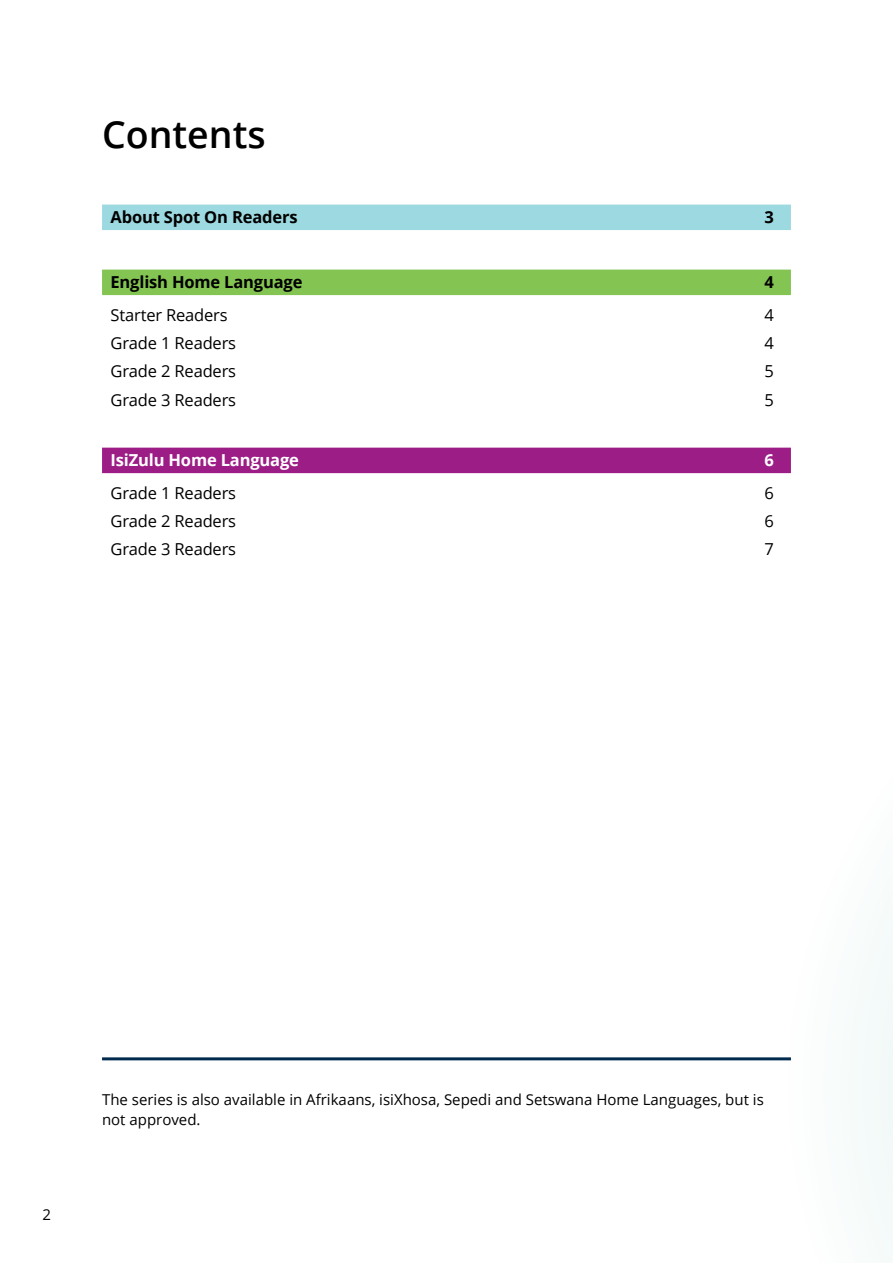
<style>
.page{position:relative;width:893px;height:1263px;background:#fff}
.page>*{position:absolute;margin:0;border:0;box-sizing:border-box;transform-origin:0 0}
.t1{font:600 37.5px "Open Sans";color:#000}
.t2{font:16.5px "Open Sans";letter-spacing:-.01em;color:#000}
.t3{font:700 16.5px "Open Sans";letter-spacing:-.01em;color:#000}
.t4{font:700 16.5px "Open Sans";letter-spacing:-.01em;color:#fff}
.t5{font:15px/19.5px "Open Sans";color:#000}
</style>
<div class="page">
<hr style="left:102px;top:1057px;width:689px;height:3px;background:#002a4e">
<div style="left:102px;top:205px;width:689px;height:25px;background:#9cd9e0"></div>
<div style="left:102px;top:270px;width:689px;height:25px;background:#83c452"></div>
<div style="left:102px;top:448px;width:689px;height:25px;background:#9d1d86"></div>
<svg style="left:787px;top:926px;width:106px;height:324px"></svg>
<h1 class="t1" style="left:102px;top:108px;width:165px">Contents</h1>
<p class="t3" style="left:111px;top:206px;width:188px">About Spot On Readers</p>
<p class="t3" style="left:764px;top:206px;width:11px">3</p>
<p class="t3" style="left:111px;top:271px;width:193px">English Home Language</p>
<p class="t3" style="left:764px;top:271px;width:11px">4</p>
<p class="t2" style="left:111px;top:303px;width:119px">Starter Readers</p>
<p class="t2" style="left:764px;top:303px;width:11px">4</p>
<p class="t2" style="left:111px;top:332px;width:127px">Grade 1 Readers</p>
<p class="t2" style="left:764px;top:332px;width:11px">4</p>
<p class="t2" style="left:111px;top:360px;width:127px">Grade 2 Readers</p>
<p class="t2" style="left:764px;top:360px;width:11px">5</p>
<p class="t2" style="left:111px;top:388px;width:127px">Grade 3 Readers</p>
<p class="t2" style="left:764px;top:388px;width:11px">5</p>
<p class="t4" style="left:111px;top:449px;width:190px">IsiZulu Home Language</p>
<p class="t4" style="left:764px;top:449px;width:11px">6</p>
<p class="t2" style="left:111px;top:481px;width:127px">Grade 1 Readers</p>
<p class="t2" style="left:764px;top:481px;width:11px">6</p>
<p class="t2" style="left:111px;top:510px;width:127px">Grade 2 Readers</p>
<p class="t2" style="left:764px;top:510px;width:11px">6</p>
<p class="t2" style="left:111px;top:538px;width:127px">Grade 3 Readers</p>
<p class="t2" style="left:764px;top:538px;width:11px">7</p>
<p class="t5" style="left:43px;top:1205px;width:10px">2</p>
<p class="t5" style="left:102px;top:1089px;width:663px">The series is also available in Afrikaans, isiXhosa, Sepedi and Setswana Home Languages, but is not approved.</p>
</div>
